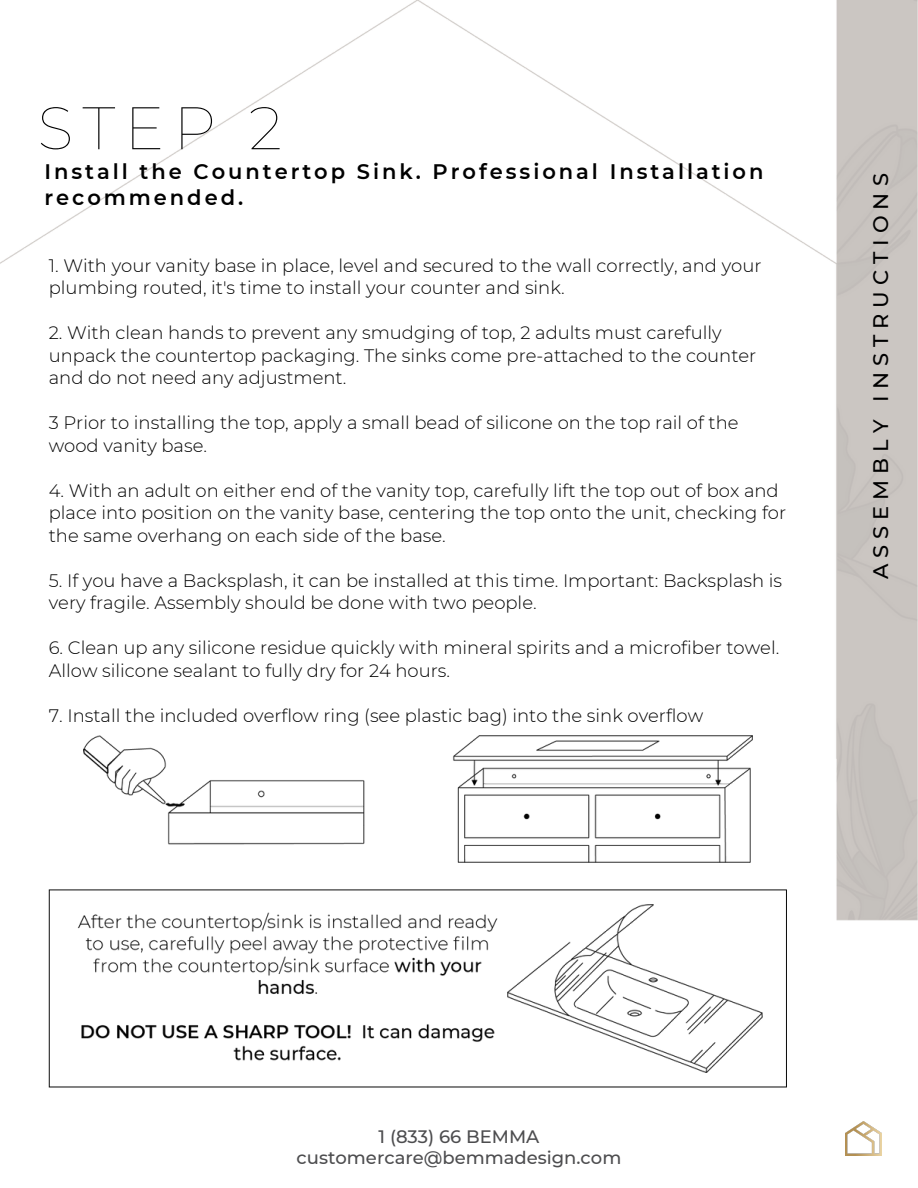
<style>
.page{position:relative;width:918px;height:1188px;background:#fff}
.page>*{position:absolute;margin:0;border:0;box-sizing:border-box;transform-origin:0 0}
.t1{font:100 60px "Montserrat";color:#000}
.t2{font:600 21px/25.8px "Montserrat";letter-spacing:.14em;color:#000}
.t3{font:500 21px "Montserrat";letter-spacing:.285em;color:#000}
.t4{font:300 18px/22.5px "Montserrat";color:#000}
.t5{font:500 18px/20.2px "Montserrat";color:#4d4d4f;text-align:center}
</style>
<div class="page">
<img style="left:0;top:0;width:918px;height:1156px">
<img style="left:845px;top:1122px;width:36px;height:33px">
<img style="left:83px;top:735px;width:669px;height:127px">
<svg style="left:49px;top:889px;width:738px;height:198px"></svg>
<img style="left:507px;top:904px;width:256px;height:169px">
<img style="left:73px;top:913px;width:429px;height:152px">
<p class="t1" style="left:37px;top:91px;width:246px">STEP 2</p>
<h4 class="t2" style="left:44px;top:159px;width:721px">Install the Countertop Sink. Professional Installation recommended.</h4>
<p class="t3" style="left:868px;top:579px;width:407px;rotate:-90deg">ASSEMBLY INSTRUCTIONS</p>
<p class="t4" style="left:49px;top:254px;width:714px">1. With your vanity base in place, level and secured to the wall correctly, and your plumbing routed, it's time to install your counter and sink.</p>
<p class="t4" style="left:49px;top:322px;width:709px">2. With clean hands to prevent any smudging of top, 2 adults must carefully unpack the countertop packaging. The sinks come pre-attached to the counter and do not need any adjustment.</p>
<p class="t4" style="left:49px;top:412px;width:691px">3 Prior to installing the top, apply a small bead of silicone on the top rail of the wood vanity base.</p>
<p class="t4" style="left:49px;top:479px;width:731px">4. With an adult on either end of the vanity top, carefully lift the top out of box and</p>
<p class="t4" style="left:49px;top:502px;width:739px">place into position on the vanity base, centering the top onto the unit, checking for the same overhang on each side of the base.</p>
<p class="t4" style="left:49px;top:569px;width:735px">5. If you have a Backsplash, it can be installed at this time. Important: Backsplash is</p>
<p class="t4" style="left:49px;top:592px;width:489px">very fragile. Assembly should be done with two people.</p>
<p class="t4" style="left:49px;top:637px;width:732px">6. Clean up any silicone residue quickly with mineral spirits and a microfiber towel.</p>
<p class="t4" style="left:49px;top:659px;width:403px">Allow silicone sealant to fully dry for 24 hours.</p>
<p class="t4" style="left:49px;top:704px;width:656px">7. Install the included overflow ring (see plastic bag) into the sink overflow</p>
<h3 class="t5" style="left:297px;top:1127px;width:326px">1 (833) 66 BEMMA customercare@bemmadesign.com</h3>
</div>
